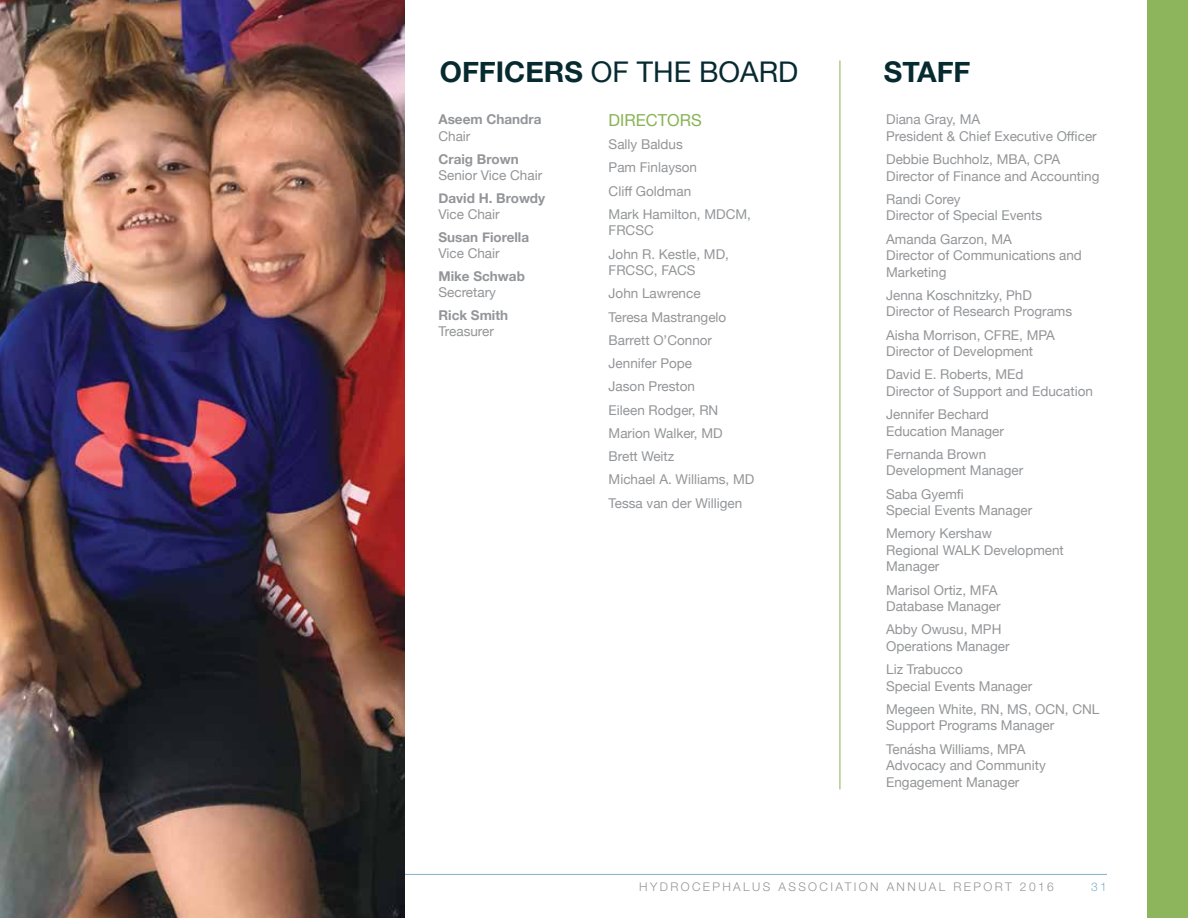
<style>
.page{position:relative;width:1188px;height:918px;background:#fff}
.page>*{position:absolute;margin:0;border:0;box-sizing:border-box;transform-origin:0 0}
.t1{font:28.5px "Helvetica Neue";color:#072a30}
.t2{font:700 28.5px "Helvetica Neue";color:#072a30}
.t3{font:16.5px "Helvetica Neue";color:#87b354}
.t4{font:13.5px/16.5px "Helvetica Neue";color:#939598}
.t5{font:700 13.5px "Helvetica Neue";color:#939598}
.t6{font:300 12px "Helvetica Neue";letter-spacing:.2em;color:#939598}
.t7{font:300 12px "Helvetica Neue";color:#7eb2cf}
.s1{font-weight:700}
</style>
<div class="page">
<hr style="left:0;top:874px;width:1107px;height:1px;background:#7eb2cf">
<div style="left:1147px;top:0;width:41px;height:918px;background:#8db65c"></div>
<hr style="left:840px;top:60px;width:1px;height:729px;background:#87b354">
<img style="left:0;top:0;width:405px;height:918px">
<svg style="left:0;top:517px;width:1px;height:401px"></svg>
<h1 class="t1" style="left:440px;top:51px;width:360px"><span class="s1">OFFICERS</span> OF THE BOARD</h1>
<p class="t5" style="left:438px;top:109px;width:104px">Aseem Chandra</p>
<p class="t4" style="left:438px;top:128px;width:33px">Chair</p>
<p class="t5" style="left:438px;top:148px;width:82px">Craig Brown</p>
<p class="t4" style="left:438px;top:167px;width:105px">Senior Vice Chair</p>
<p class="t5" style="left:438px;top:187px;width:108px">David H. Browdy</p>
<p class="t4" style="left:438px;top:207px;width:63px">Vice Chair</p>
<p class="t5" style="left:438px;top:226px;width:92px">Susan Fiorella</p>
<p class="t4" style="left:438px;top:246px;width:63px">Vice Chair</p>
<p class="t5" style="left:438px;top:266px;width:88px">Mike Schwab</p>
<p class="t4" style="left:438px;top:285px;width:59px">Secretary</p>
<p class="t5" style="left:438px;top:305px;width:71px">Rick Smith</p>
<p class="t4" style="left:438px;top:324px;width:57px">Treasurer</p>
<p class="t3" style="left:609px;top:108px;width:95px">DIRECTORS</p>
<p class="t4" style="left:609px;top:133px;width:144px;line-height:23.2px">Sally Baldus<br>Pam Finlayson<br>Cliff Goldman<br>Mark Hamilton, MDCM,</p>
<p class="t4" style="left:609px;top:220px;width:122px;line-height:23.2px">FRCSC<br>John R. Kestle, MD,</p>
<p class="t4" style="left:609px;top:259px;width:147px;line-height:23.2px">FRCSC, FACS<br>John Lawrence<br>Teresa Mastrangelo<br>Barrett O’Connor<br>Jennifer Pope<br>Jason Preston<br>Eileen Rodger, RN<br>Marion Walker, MD<br>Brett Weitz<br>Michael A. Williams, MD<br>Tessa van der Willigen</p>
<h1 class="t2" style="left:884px;top:49px;width:88px">STAFF</h1>
<p class="t4" style="left:886px;top:112px;width:212px">Diana Gray, MA<br>President &amp; Chief Executive Officer</p>
<p class="t4" style="left:886px;top:152px;width:215px">Debbie Buchholz, MBA, CPA<br>Director of Finance and Accounting</p>
<p class="t4" style="left:886px;top:192px;width:158px">Randi Corey<br>Director of Special Events</p>
<p class="t4" style="left:886px;top:231px;width:197px">Amanda Garzon, MA<br>Director of Communications and<br>Marketing</p>
<p class="t4" style="left:886px;top:288px;width:188px">Jenna Koschnitzky, PhD<br>Director of Research Programs</p>
<p class="t4" style="left:886px;top:327px;width:170px">Aisha Morrison, CFRE, MPA<br>Director of Development</p>
<p class="t4" style="left:886px;top:367px;width:208px">David E. Roberts, MEd<br>Director of Support and Education</p>
<p class="t4" style="left:886px;top:407px;width:119px">Jennifer Bechard<br>Education Manager</p>
<p class="t4" style="left:886px;top:447px;width:139px">Fernanda Brown<br>Development Manager</p>
<p class="t4" style="left:886px;top:486px;width:148px">Saba Gyemfi<br>Special Events Manager</p>
<p class="t4" style="left:886px;top:526px;width:179px">Memory Kershaw<br>Regional WALK Development<br>Manager</p>
<p class="t4" style="left:886px;top:582px;width:116px">Marisol Ortiz, MFA<br>Database Manager</p>
<p class="t4" style="left:886px;top:622px;width:125px">Abby Owusu, MPH<br>Operations Manager</p>
<p class="t4" style="left:886px;top:662px;width:148px">Liz Trabucco<br>Special Events Manager</p>
<p class="t4" style="left:886px;top:702px;width:215px">Megeen White, RN, MS, OCN, CNL<br>Support Programs Manager</p>
<p class="t4" style="left:886px;top:741px;width:161px">Tenásha Williams, MPA<br>Advocacy and Community<br>Engagement Manager</p>
<p class="t6" style="left:639px;top:879px;width:416px">HYDROCEPHALUS ASSOCIATION ANNUAL REPORT 2016</p>
<p class="t7" style="left:1091px;top:879px;width:17px">31</p>
</div>
